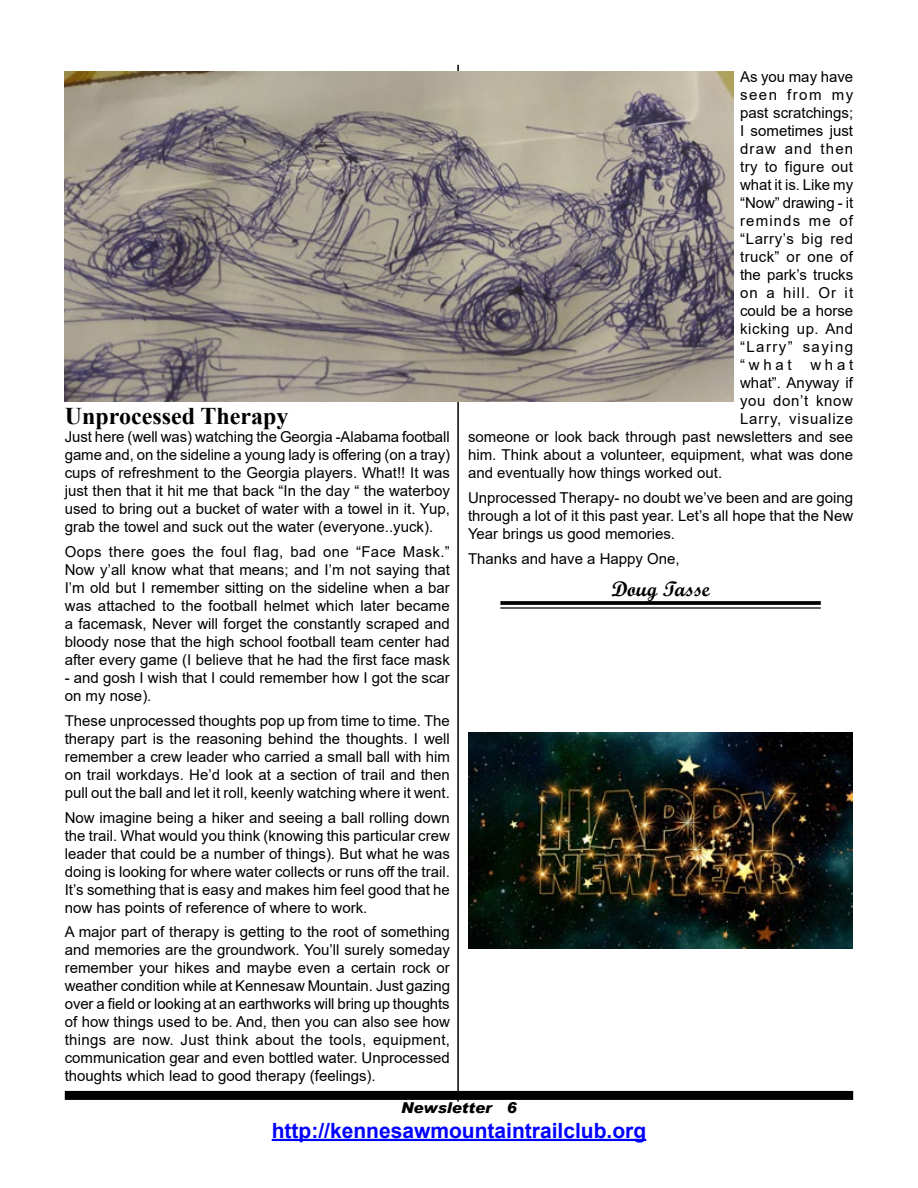
<style>
.page{position:relative;width:918px;height:1188px;background:#fff}
.page>*{position:absolute;margin:0;border:0;box-sizing:border-box;transform-origin:0 0}
.t1{font:700 24px "Times New Roman";color:#000}
.t2{font:700 21px "Arial";color:#00f}
.t3{font:21px "Script MT Bold";color:#000}
.t4{font:15px/18px "Arial";color:#000;text-align:justify}
.t5{font:15px "Arial";letter-spacing:.055em;color:#000}
.t6{font:15px "Arial";letter-spacing:.045em;color:#000}
.t7{font:italic 900 15px "Arial";color:#000}
</style>
<div class="page">
<div style="left:65px;top:1091px;width:788px;height:9px;background:#000"></div>
<hr style="left:272px;top:1139px;width:374px;height:2px;background:#00f">
<hr style="left:457px;top:65px;width:2px;height:1037px;background:#000">
<img style="left:65px;top:71px;width:668px;height:331px">
<svg style="left:500px;top:601px;width:321px;height:4px"></svg>
<hr style="left:500px;top:607px;width:321px;height:2px;background:#000">
<img style="left:469px;top:732px;width:384px;height:216px">
<h1 class="t1" style="left:65px;top:399px;width:225px">Unprocessed Therapy</h1>
<p class="t4" style="left:65px;top:428px;width:387px">Just here (well was) watching the Georgia -Alabama football game and, on the sideline a young lady is offering (on a tray) cups of refreshment to the Georgia players. What!! It was just then that it hit me that back “In the day “ the waterboy used to bring out a bucket of water with a towel in it. Yup, grab the towel and suck out the water (everyone..yuck).</p>
<p class="t4" style="left:65px;top:543px;width:387px">Oops there goes the foul flag, bad one “Face Mask.” Now y’all know what that means; and I’m not saying that I’m old but I remember sitting on the sideline when a bar was attached to the football helmet which later became a facemask, Never will forget the constantly scraped and bloody nose that the high school football team center had after every game (I believe that he had the first face mask</p>
<p class="t4" style="left:65px;top:669px;width:387px">- and gosh I wish that I could remember how I got the scar on my nose).</p>
<p class="t4" style="left:65px;top:712px;width:387px">These unprocessed thoughts pop up from time to time. The therapy part is the reasoning behind the thoughts. I well remember a crew leader who carried a small ball with him on trail workdays. He’d look at a section of trail and then pull out the ball and let it roll, keenly watching where it went.</p>
<p class="t4" style="left:65px;top:808px;width:387px">Now imagine being a hiker and seeing a ball rolling down the trail. What would you think (knowing this particular crew leader that could be a number of things). But what he was doing is looking for where water collects or runs off the trail.<br>It’s something that is easy and makes him feel good that he now has points of reference of where to work.</p>
<p class="t4" style="left:65px;top:923px;width:387px">A major part of therapy is getting to the root of something and memories are the groundwork. You’ll surely someday remember your hikes and maybe even a certain rock or weather condition while at Kennesaw Mountain. Just gazing over a field or looking at an earthworks will bring up thoughts of how things used to be. And, then you can also see how things are now. Just think about the tools, equipment, communication gear and even bottled water. Unprocessed thoughts which lead to good therapy (feelings).</p>
<p class="t4" style="left:740px;top:68px;width:115px">As you may have seen from my past scratchings; I sometimes just draw and then try to figure out what it is. Like my “Now” drawing - it reminds me of “Larry’s big red truck” or one of the park’s trucks on a hill. Or it could be a horse kicking up. And “Larry” saying “what</p>
<p class="t4" style="left:810px;top:356px;width:44px">what</p>
<p class="t4" style="left:740px;top:374px;width:114px">what”. Anyway if</p>
<p class="t6" style="left:740px;top:391px;width:114px">you don’t know</p>
<p class="t5" style="left:740px;top:409px;width:115px">Larry, visualize</p>
<p class="t4" style="left:468px;top:428px;width:387px">someone or look back through past newsletters and see</p>
<p class="t4" style="left:468px;top:446px;width:387px">him. Think about a volunteer, equipment, what was done</p>
<p class="t4" style="left:468px;top:464px;width:256px">and eventually how things worked out.</p>
<p class="t4" style="left:468px;top:489px;width:387px">Unprocessed Therapy- no doubt we’ve been and are going through a lot of it this past year. Let’s all hope that the New Year brings us good memories.</p>
<p class="t4" style="left:468px;top:549px;width:213px">Thanks and have a Happy One,</p>
<h2 class="t3" style="left:611px;top:576px;width:100px">Doug Tasse</h2>
<p class="t7" style="left:401px;top:1098px;width:117px">Newsletter 6</p>
<h2 class="t2" style="left:272px;top:1116px;width:376px">http://kennesawmountaintrailclub.org</h2>
</div>
